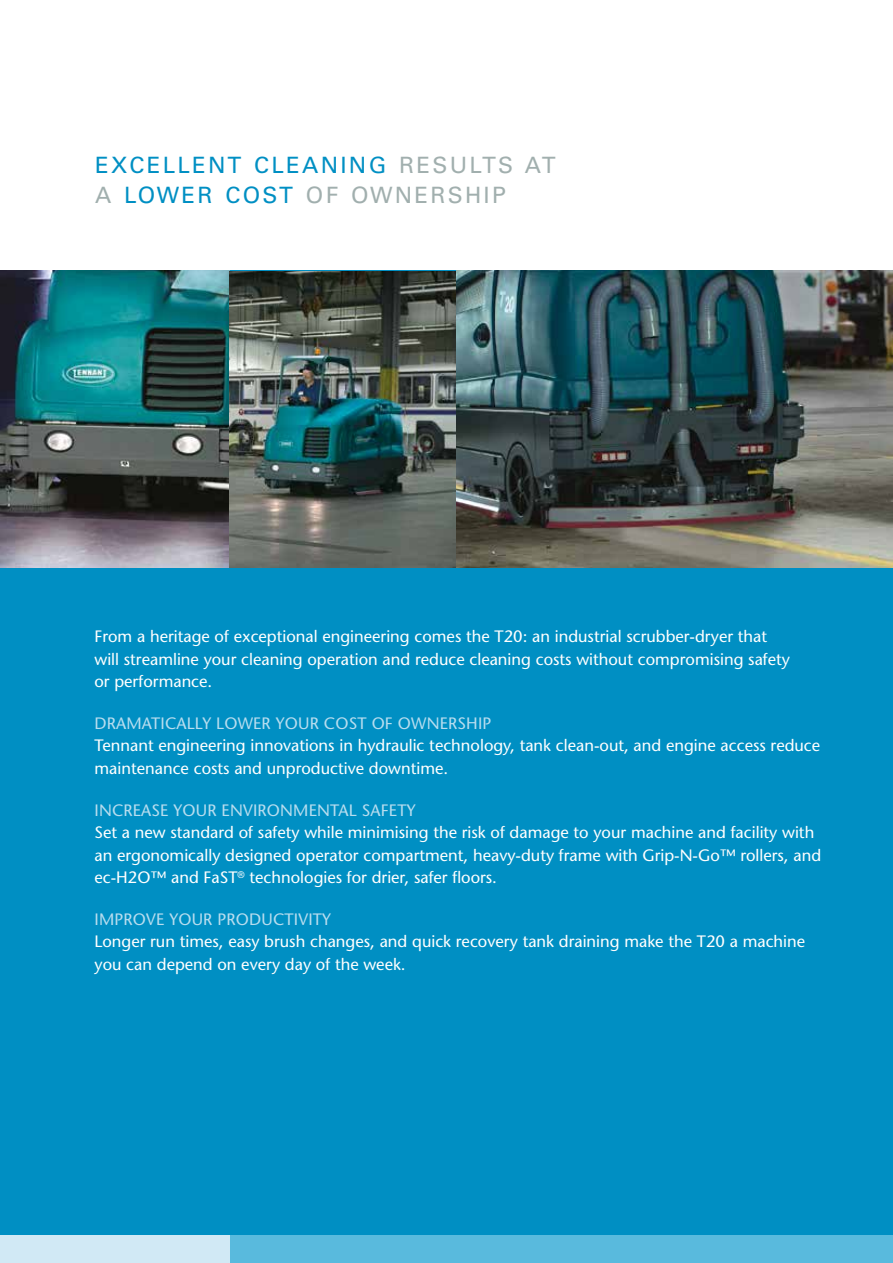
<style>
.page{position:relative;width:893px;height:1263px;background:#fff}
.page>*{position:absolute;margin:0;border:0;box-sizing:border-box;transform-origin:0 0}
.t1{font:22.5px/30px "Univers LT Std";letter-spacing:.1em;color:#008fc3}
.t2{font:500 16.5px/22.5px "Stone Sans Std";color:#fff}
.t3{font:500 16.5px "Stone Sans Std";letter-spacing:.01em;color:#b8ddef}
.s1{color:#a1afae}
</style>
<div class="page">
<div style="left:0;top:271px;width:893px;height:992px;background:#008fc3"></div>
<div style="left:216px;top:1236px;width:677px;height:27px;background:#59badd"></div>
<div style="left:0;top:1236px;width:230px;height:27px;background:#d1e9f5"></div>
<img style="left:0;top:271px;width:893px;height:297px">
<h1 class="t1" style="left:95px;top:150px;width:462px">EXCELLENT CLEANING <span class="s1">RESULTS AT<br>A</span> LOWER COST <span class="s1">OF OWNERSHIP</span></h1>
<p class="t2" style="left:94px;top:625px;width:697px">From a heritage of exceptional engineering comes the T20: an industrial scrubber-dryer that will streamline your cleaning operation and reduce cleaning costs without compromising safety or performance.</p>
<p class="t3" style="left:94px;top:713px;width:398px">DRAMATICALLY LOWER YOUR COST OF OWNERSHIP</p>
<p class="t2" style="left:94px;top:734px;width:727px">Tennant engineering innovations in hydraulic technology, tank clean-out, and engine access reduce maintenance costs and unproductive downtime.</p>
<p class="t3" style="left:94px;top:800px;width:323px">INCREASE YOUR ENVIRONMENTAL SAFETY</p>
<p class="t2" style="left:94px;top:821px;width:728px">Set a new standard of safety while minimising the risk of damage to your machine and facility with an ergonomically designed operator compartment, heavy-duty frame with Grip-N-Go™ rollers, and ec-H2O™ and FaST<sup>®</sup> technologies for drier, safer floors.</p>
<p class="t3" style="left:94px;top:909px;width:238px">IMPROVE YOUR PRODUCTIVITY</p>
<p class="t2" style="left:94px;top:930px;width:712px">Longer run times, easy brush changes, and quick recovery tank draining make the T20 a machine you can depend on every day of the week.</p>
</div>
